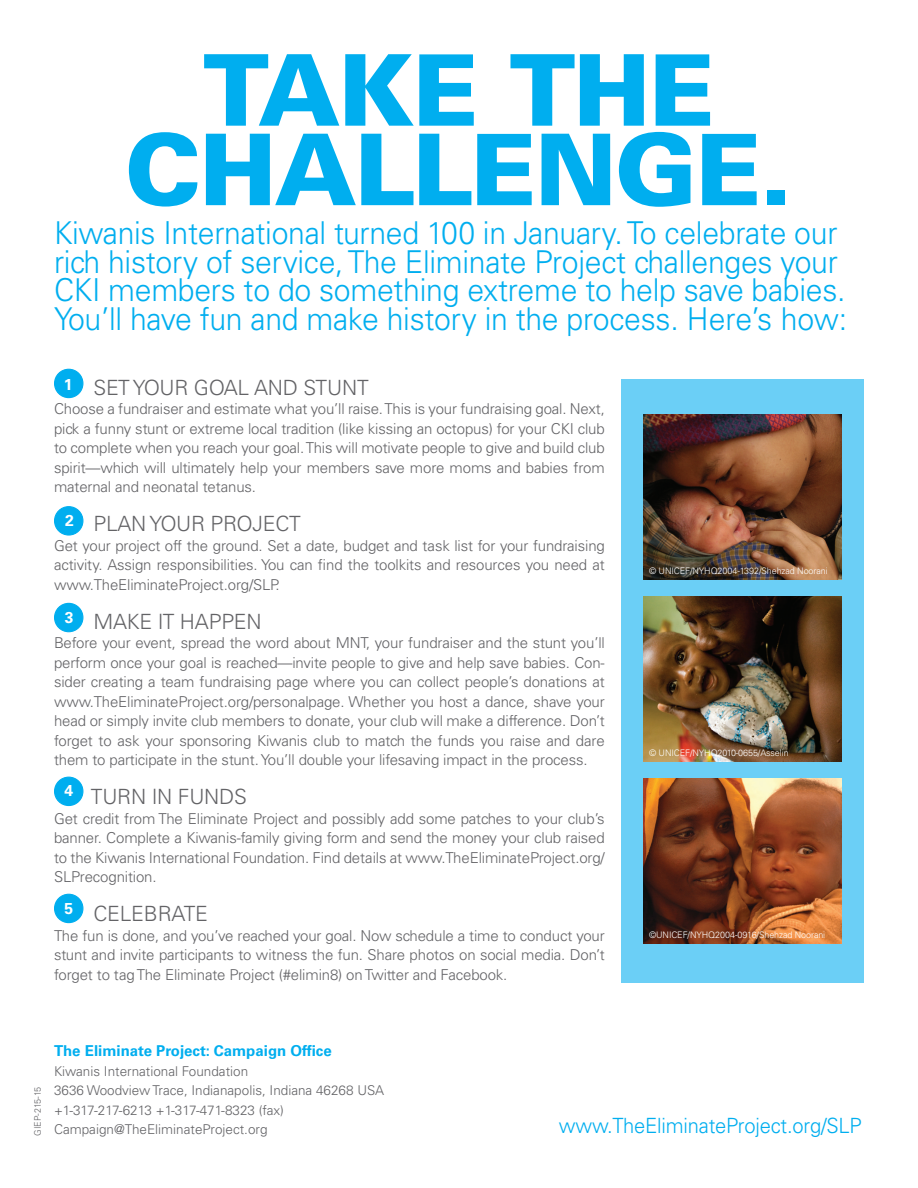
<style>
.page{position:relative;width:918px;height:1188px;background:#fff}
.page>*{position:absolute;margin:0;border:0;box-sizing:border-box;transform-origin:0 0}
.t1{font:900 99px/79.5px "Univers LT Std";letter-spacing:-.02em;color:#00aeef;text-align:center}
.t2{font:300 31.5px/28.5px "Univers LT Std";letter-spacing:-.01em;color:#00aeef;scale:.96 1}
.t3{font:300 21px "Univers LT Std";letter-spacing:-.01em;color:#636366}
.t4{font:300 21px "Univers LT Std";letter-spacing:-.01em;color:#00aeef;scale:.96 1}
.t5{font:700 15.75px "Univers LT Std";color:#fff}
.t6{font:300 15px/19.5px "Univers LT Std";letter-spacing:-.01em;color:#636366;text-align:justify}
.t7{font:700 15px "Univers LT Std";color:#00aeef}
.t8{font:300 13.5px/19.5px "Univers LT Std";color:#636366}
.t9{font:300 9px "Univers LT Std";letter-spacing:-.01em;color:#fff}
.t10{font:300 9px "Univers LT Std";color:#636366}
</style>
<div class="page">
<div style="left:55px;top:369px;width:28px;height:29px;background:#00aeef;border-radius:50%"></div>
<div style="left:54px;top:369px;width:29px;height:29px;border:1px solid #00aeef;border-radius:50%"></div>
<div style="left:55px;top:507px;width:28px;height:28px;background:#00aeef;border-radius:50%"></div>
<div style="left:54px;top:506px;width:29px;height:30px;border:1px solid #00aeef;border-radius:50%"></div>
<div style="left:55px;top:603px;width:28px;height:29px;background:#00aeef;border-radius:50%"></div>
<div style="left:54px;top:603px;width:29px;height:29px;border:1px solid #00aeef;border-radius:50%"></div>
<div style="left:55px;top:777px;width:28px;height:29px;background:#00aeef;border-radius:50%"></div>
<div style="left:54px;top:777px;width:29px;height:29px;border:1px solid #00aeef;border-radius:50%"></div>
<div style="left:55px;top:894px;width:28px;height:29px;background:#00aeef;border-radius:50%"></div>
<div style="left:54px;top:894px;width:29px;height:29px;border:1px solid #00aeef;border-radius:50%"></div>
<div style="left:621px;top:379px;width:243px;height:604px;background:#6bcff6"></div>
<img style="left:643px;top:414px;width:199px;height:166px">
<img style="left:643px;top:596px;width:199px;height:166px">
<img style="left:643px;top:778px;width:199px;height:166px">
<h1 class="t1" style="left:125px;top:49px;width:670px">TAKE THE<br>CHALLENGE.</h1>
<p class="t2" style="left:54px;top:219px;width:828px">Kiwanis International turned 100 in January. To celebrate our rich history of service, The Eliminate Project challenges your CKI members to do something extreme to help save babies.<br>You’ll have fun and make history in the process. Here’s how:</p>
<p class="t5" style="left:64px;top:375px;width:10px">1</p>
<h3 class="t3" style="left:93px;top:375px;width:277px">SET YOUR GOAL AND STUNT</h3>
<p class="t6" style="left:54px;top:399px;width:552px">Choose a fundraiser and estimate what you’ll raise. This is your fundraising goal. Next, pick a funny stunt or extreme local tradition (like kissing an octopus) for your CKI club to complete when you reach your goal. This will motivate people to give and build club spirit—which will ultimately help your members save more moms and babies from maternal and neonatal tetanus.</p>
<h3 class="t3" style="left:93px;top:511px;width:209px">PLAN YOUR PROJECT</h3>
<p class="t6" style="left:54px;top:536px;width:552px">Get your project off the ground. Set a date, budget and task list for your fundraising activity. Assign responsibilities. You can find the toolkits and resources you need at www.TheEliminateProject.org/SLP.</p>
<h3 class="t3" style="left:93px;top:609px;width:170px">MAKE IT HAPPEN</h3>
<p class="t6" style="left:54px;top:633px;width:552px">Before your event, spread the word about MNT, your fundraiser and the stunt you’ll perform once your goal is reached—invite people to give and help save babies. Con&shy;sider creating a team fundraising page where you can collect people’s donations at www.TheEliminateProject.org/personalpage. Whether you host a dance, shave your head or simply invite club members to donate, your club will make a difference. Don’t forget to ask your sponsoring Kiwanis club to match the funds you raise and dare them to participate in the stunt. You’ll double your lifesaving impact in the process.</p>
<h3 class="t3" style="left:91px;top:784px;width:158px">TURN IN FUNDS</h3>
<p class="t6" style="left:54px;top:809px;width:552px">Get credit from The Eliminate Project and possibly add some patches to your club’s banner. Complete a Kiwanis-family giving form and send the money your club raised to the Kiwanis International Foundation. Find details at www.TheEliminateProject.org/ SLPrecognition.</p>
<h3 class="t3" style="left:93px;top:901px;width:116px">CELEBRATE</h3>
<p class="t6" style="left:54px;top:926px;width:552px">The fun is done, and you’ve reached your goal. Now schedule a time to conduct your stunt and invite participants to witness the fun. Share photos on social media. Don’t forget to tag The Eliminate Project (#elimin8) on Twitter and Facebook.</p>
<p class="t5" style="left:65px;top:511px;width:10px">2</p>
<p class="t5" style="left:65px;top:608px;width:10px">3</p>
<p class="t5" style="left:64px;top:782px;width:10px">4</p>
<p class="t5" style="left:64px;top:899px;width:10px">5</p>
<p class="t9" style="left:649px;top:566px;width:180px">© UNICEF/NYHQ2004-1392/Shehzad Noorani</p>
<p class="t9" style="left:649px;top:748px;width:141px">© UNICEF/NYHQ2010-0655/Asselin</p>
<p class="t9" style="left:649px;top:929px;width:178px">©UNICEF/NYHQ2004-0916/Shehzad Noorani</p>
<p class="t10" style="left:32px;top:1136px;width:50px;rotate:-90deg">GIEP-215-15</p>
<p class="t7" style="left:54px;top:1042px;width:279px">The Eliminate Project: Campaign Office</p>
<p class="t8" style="left:54px;top:1061px;width:332px">Kiwanis International Foundation<br>3636 Woodview Trace, Indianapolis, Indiana 46268 USA +1-317-217-6213 +1-317-471-8323 (fax)<br>Campaign@TheEliminateProject.org</p>
<h3 class="t4" style="left:559px;top:1113px;width:317px">www.TheEliminateProject.org/SLP</h3>
</div>
